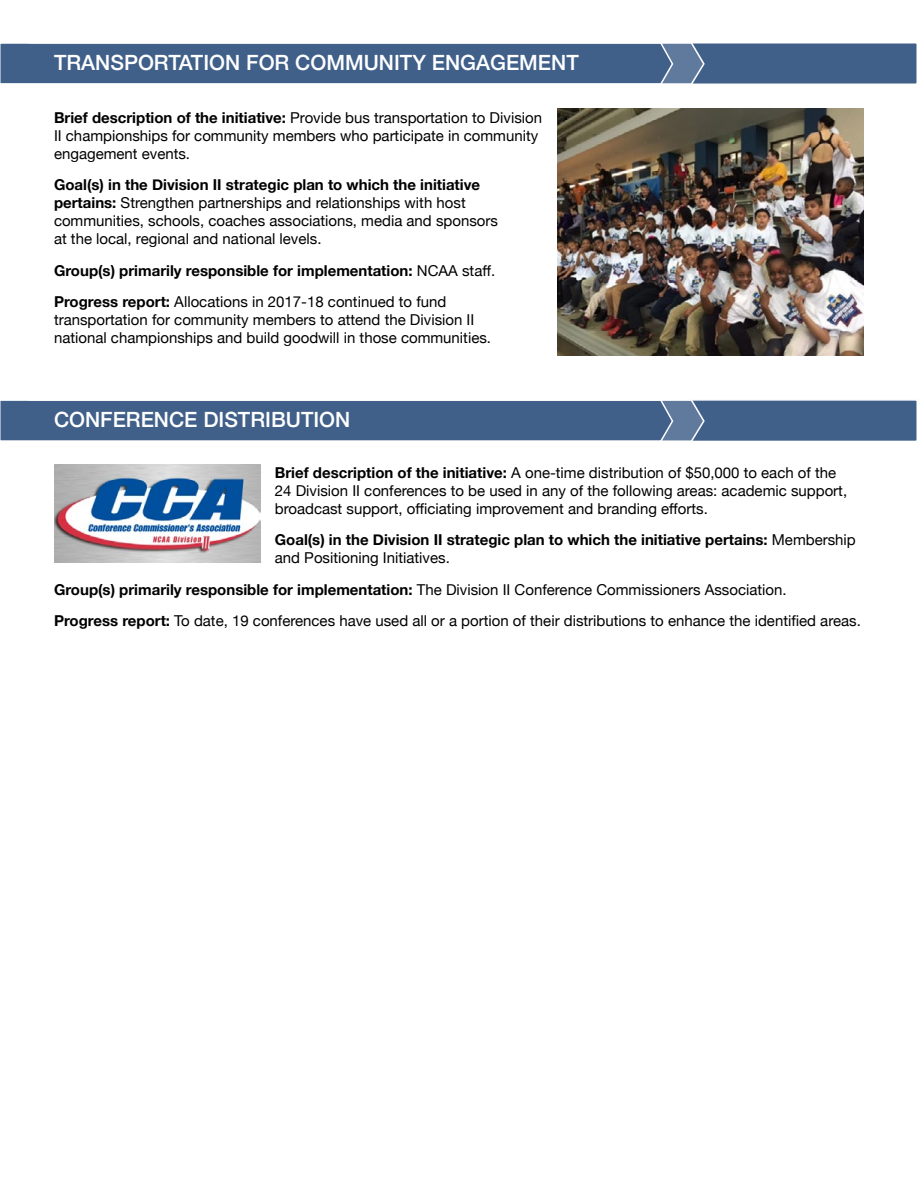
<style>
.page{position:relative;width:918px;height:1188px;background:#fff}
.page>*{position:absolute;margin:0;border:0;box-sizing:border-box;transform-origin:0 0}
.t1{font:500 21px "Helvetica Neue";color:#fff}
.t2{font:15px/18px "Helvetica Neue";color:#000}
.t3{font:700 15px/31.5px "Helvetica Neue";color:#000}
.s1{font-weight:700}
.s2{font-weight:400}
</style>
<div class="page">
<svg style="left:0;top:43px;width:917px;height:41px;background:#48678f"></svg>
<img style="left:557px;top:108px;width:307px;height:248px">
<svg style="left:0;top:400px;width:917px;height:41px;background:#48678f"></svg>
<img style="left:54px;top:464px;width:207px;height:99px">
<h1 class="t1" style="left:54px;top:46px;width:526px">TRANSPORTATION FOR COMMUNITY ENGAGEMENT</h1>
<p class="t2" style="left:54px;top:109px;width:490px"><span class="s1">Brief description of the initiative:</span> Provide bus transportation to Division<br>II championships for community members who participate in community engagement events.</p>
<p class="t2" style="left:54px;top:177px;width:446px"><span class="s1">Goal(s) in the Division II strategic plan to which the initiative pertains:</span> Strengthen partnerships and relationships with host communities, schools, coaches associations, media and sponsors at the local, regional and national levels.</p>
<p class="t3" style="left:54px;top:255px;width:443px">Group(s) primarily responsible for implementation: <span class="s2">NCAA staff.<br></span>Progress report: <span class="s2">Allocations in 2017-18 continued to fund</span></p>
<p class="t2" style="left:54px;top:312px;width:439px">transportation for community members to attend the Division II national championships and build goodwill in those communities.</p>
<h1 class="t1" style="left:54px;top:403px;width:298px">CONFERENCE DISTRIBUTION</h1>
<p class="t2" style="left:275px;top:464px;width:574px"><span class="s1">Brief description of the initiative:</span> A one-time distribution of $50,000 to each of the<br>24 Division II conferences to be used in any of the following areas: academic support, broadcast support, officiating improvement and branding efforts.</p>
<p class="t3" style="left:275px;top:531px;width:582px;line-height:18px">Goal(s) in the Division II strategic plan to which the initiative pertains: <span class="s2">Membership and Positioning Initiatives.</span></p>
<p class="t2" style="left:54px;top:575px;width:808px;line-height:31.5px"><span class="s1">Group(s) primarily responsible for implementation:</span> The Division II Conference Commissioners Association.<br><span class="s1">Progress report:</span> To date, 19 conferences have used all or a portion of their distributions to enhance the identified areas.</p>
</div>
